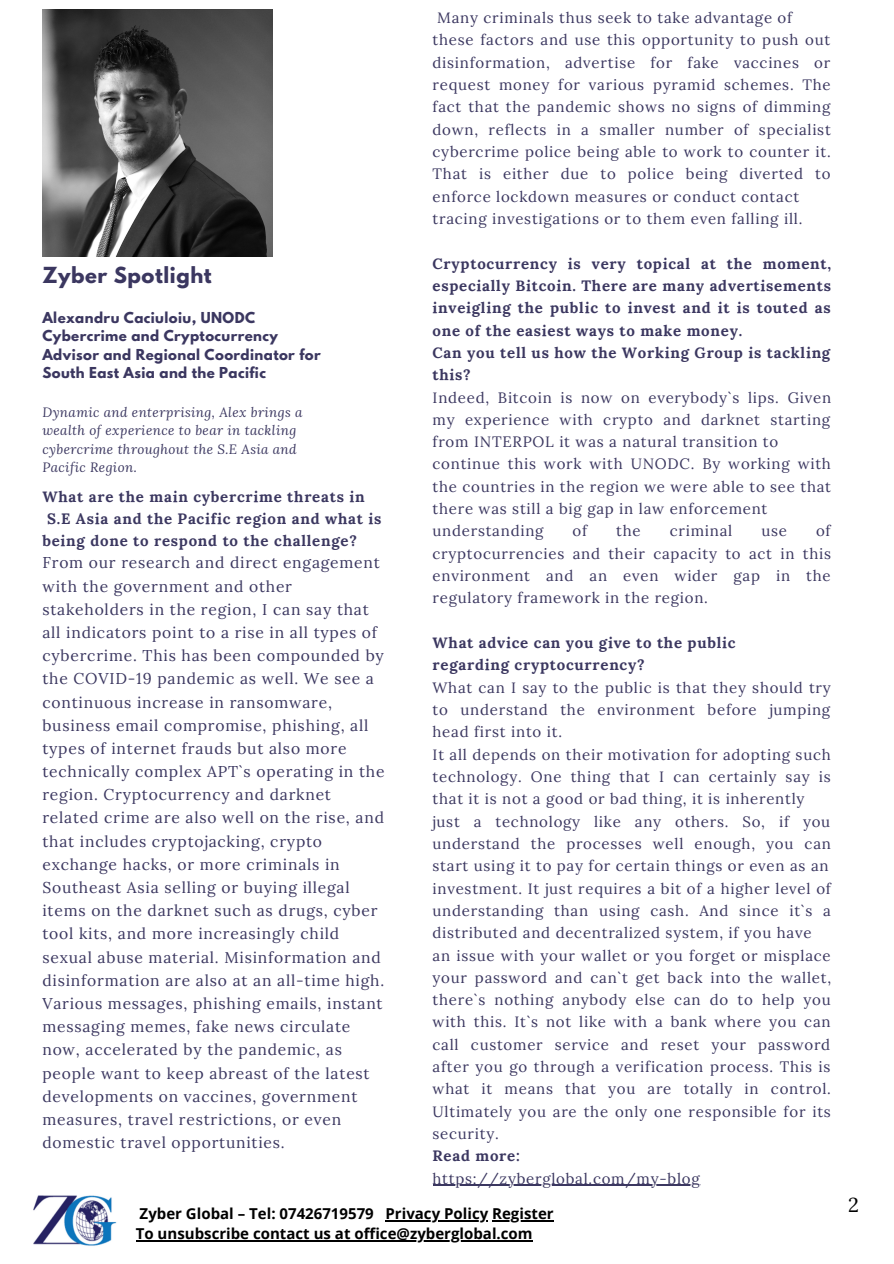
<style>
.page{position:relative;width:894px;height:1264px;background:#fff}
.page>*{position:absolute;margin:0;border:0;box-sizing:border-box;transform-origin:0 0}
.t1{font:20.1px "Lora";color:#000}
.t2{font:700 19.65px "League Spartan";letter-spacing:.03em;color:#3b3760}
.t3{font:15.6px/23.2px "Lora";letter-spacing:.05em;color:#3b3760}
.t4{font:15px/22.4px "Lora";letter-spacing:.05em;color:#3b3760;text-align:justify}
.t5{font:700 15px/22.4px "Lora";letter-spacing:.05em;color:#3b3760;text-align:justify}
.t6{font:700 15px "Open Sans";color:#000}
.t7{font:italic 13.35px/18.5px "Lora";letter-spacing:.03em;color:#3b3760}
.t8{font:700 13.35px/18.5px "League Spartan";letter-spacing:.03em;color:#3b3760}
</style>
<div class="page">
<hr style="left:432px;top:1184px;width:268px;height:1px;background:#3b3760">
<img style="left:33px;top:1195px;width:84px;height:51px">
<hr style="left:385px;top:1220px;width:103px;height:1px;background:#000">
<hr style="left:492px;top:1220px;width:61px;height:1px;background:#000">
<hr style="left:136px;top:1240px;width:396px;height:1px;background:#000">
<img style="left:42px;top:10px;width:230px;height:246px">
<p class="t4" style="left:437px;top:6px;width:356px">Many criminals thus seek to take advantage of</p>
<p class="t4" style="left:432px;top:29px;width:399px">these factors and use this opportunity to push out disinformation, advertise for fake vaccines or request money for various pyramid schemes. The fact that the pandemic shows no signs of dimming down, reflects in a smaller number of specialist cybercrime police being able to work to counter it.<br>That is either due to police being diverted to enforce lockdown measures or conduct contact</p>
<p class="t4" style="left:432px;top:207px;width:371px">tracing investigations or to them even falling ill.</p>
<p class="t5" style="left:432px;top:252px;width:400px">Cryptocurrency is very topical at the moment, especially Bitcoin. There are many advertisements inveigling the public to invest and it is touted as one of the easiest ways to make money.</p>
<p class="t5" style="left:432px;top:341px;width:399px">Can you tell us how the Working Group is tackling this?</p>
<p class="t4" style="left:432px;top:386px;width:400px">Indeed, Bitcoin is now on everybody`s lips. Given my experience with crypto and darknet starting from INTERPOL it was a natural transition to</p>
<p class="t4" style="left:432px;top:453px;width:400px">continue this work with UNODC. By working with the countries in the region we were able to see that there was still a big gap in law enforcement</p>
<p class="t4" style="left:432px;top:520px;width:112px">understanding</p>
<p class="t4" style="left:572px;top:520px;width:16px">of</p>
<p class="t4" style="left:616px;top:520px;width:26px">the</p>
<p class="t4" style="left:669px;top:520px;width:64px">criminal</p>
<p class="t4" style="left:761px;top:520px;width:27px">use</p>
<p class="t2" style="left:42px;top:265px;width:171px">Zyber Spotlight</p>
<p class="t8" style="left:42px;top:310px;width:214px">Alexandru Caciuloiu, UNODC</p>
<p class="t8" style="left:42px;top:328px;width:280px">Cybercrime and Cryptocurrency<br>Advisor and Regional Coordinator for<br>South East Asia and the Pacific</p>
<p class="t7" style="left:42px;top:402px;width:261px">Dynamic and enterprising, Alex brings a wealth of experience to bear in tackling cybercrime throughout the S.E Asia and Pacific Region.</p>
<p class="t5" style="left:42px;top:485px;width:323px">What are the main cybercrime threats in</p>
<p class="t5" style="left:47px;top:507px;width:335px">S.E Asia and the Pacific region and what is</p>
<p class="t5" style="left:42px;top:529px;width:316px">being done to respond to the challenge?</p>
<p class="t3" style="left:42px;top:551px;width:343px">From our research and direct engagement with the government and other stakeholders in the region, I can say that all indicators point to a rise in all types of cybercrime. This has been compounded by the COVID-19 pandemic as well. We see a continuous increase in ransomware, business email compromise, phishing, all types of internet frauds but also more</p>
<p class="t3" style="left:42px;top:759px;width:343px">technically complex APT`s operating in the region. Cryptocurrency and darknet</p>
<p class="t3" style="left:42px;top:806px;width:343px">related crime are also well on the rise, and that includes cryptojacking, crypto</p>
<p class="t3" style="left:42px;top:852px;width:309px">exchange hacks, or more criminals in<br>Southeast Asia selling or buying illegal</p>
<p class="t3" style="left:42px;top:898px;width:336px">items on the darknet such as drugs, cyber tool kits, and more increasingly child</p>
<p class="t3" style="left:42px;top:945px;width:343px">sexual abuse material. Misinformation and disinformation are also at an all-time high.<br>Various messages, phishing emails, instant messaging memes, fake news circulate now, accelerated by the pandemic, as people want to keep abreast of the latest</p>
<p class="t3" style="left:42px;top:1084px;width:316px">developments on vaccines, government measures, travel restrictions, or even domestic travel opportunities.</p>
<p class="t4" style="left:432px;top:520px;width:400px;text-indent:383px">of cryptocurrencies and their capacity to act in this environment and an even wider gap in the regulatory framework in the region.</p>
<p class="t5" style="left:432px;top:631px;width:304px">What advice can you give to the public</p>
<p class="t5" style="left:432px;top:653px;width:214px">regarding cryptocurrency?</p>
<p class="t4" style="left:432px;top:676px;width:399px">What can I say to the public is that they should try to understand the environment before jumping head first into it.</p>
<p class="t4" style="left:432px;top:743px;width:399px">It all depends on their motivation for adopting such technology. One thing that I can certainly say is that it is not a good or bad thing, it is inherently</p>
<p class="t4" style="left:432px;top:810px;width:400px">just a technology like any others. So, if you understand the processes well enough, you can start using it to pay for certain things or even as an</p>
<p class="t4" style="left:432px;top:876px;width:400px">investment. It just requires a bit of a higher level of understanding than using cash. And since it`s a distributed and decentralized system, if you have</p>
<p class="t4" style="left:432px;top:943px;width:400px">an issue with your wallet or you forget or misplace your password and can`t get back into the wallet, there`s nothing anybody else can do to help you with this. It`s not like with a bank where you can call customer service and reset your password after you go through a verification process. This is what it means that you are totally in control.<br>Ultimately you are the only one responsible for its security.</p>
<p class="t5" style="left:432px;top:1144px;width:89px">Read more:</p>
<p class="t4" style="left:432px;top:1166px;width:268px">https://zyberglobal.com/my-blog</p>
<p class="t6" style="left:140px;top:1203px;width:415px">Zyber Global – Tel: 07426719579 Privacy Policy Register</p>
<p class="t6" style="left:136px;top:1223px;width:398px">To unsubscribe contact us at office@zyberglobal.com</p>
<p class="t1" style="left:847px;top:1192px;width:12px">2</p>
</div>
